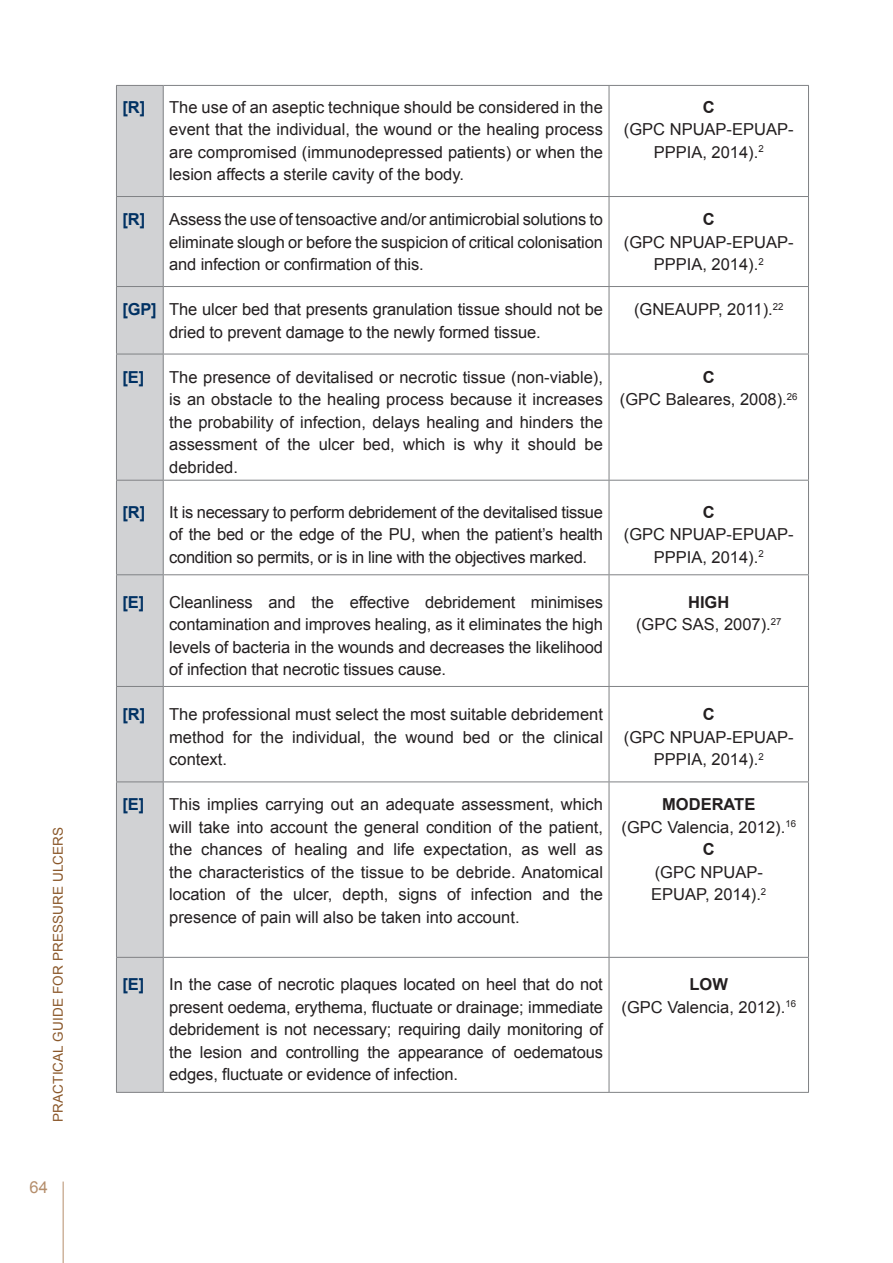
<style>
.page{position:relative;width:893px;height:1263px;background:#fff}
.page>*{position:absolute;margin:0;border:0;box-sizing:border-box;transform-origin:0 0}
.principal{font:16.5px/22.5px "Arial";color:#231f20;text-align:justify}
.principal-2{font:700 16.5px "Arial";color:#003163}
.principal-3{font:700 16.5px "Arial";color:#231f20}
.t1{font:16.5px "Arial";color:#b58e6c}
.t2{font:13.5px "Arial";letter-spacing:.01em;color:#8a5729}
</style>
<div class="page">
<hr style="left:63px;top:1181px;width:1px;height:82px;background:#b58e6c">
<div style="left:117px;top:86px;width:46px;height:1006px;background:#d1d2d4"></div>
<hr style="left:116px;top:85px;width:47px;height:1px;background:#808285">
<hr style="left:116px;top:86px;width:1px;height:110px;background:#808285">
<hr style="left:163px;top:85px;width:446px;height:1px;background:#808285">
<hr style="left:163px;top:86px;width:1px;height:110px;background:#808285">
<hr style="left:609px;top:85px;width:200px;height:1px;background:#808285">
<hr style="left:609px;top:86px;width:1px;height:110px;background:#808285">
<hr style="left:808px;top:86px;width:1px;height:110px;background:#808285">
<hr style="left:116px;top:196px;width:47px;height:1px;background:#808285">
<hr style="left:116px;top:197px;width:1px;height:89px;background:#808285">
<hr style="left:163px;top:196px;width:446px;height:1px;background:#808285">
<hr style="left:163px;top:197px;width:1px;height:89px;background:#808285">
<hr style="left:609px;top:196px;width:200px;height:1px;background:#808285">
<hr style="left:609px;top:197px;width:1px;height:89px;background:#808285">
<hr style="left:808px;top:197px;width:1px;height:89px;background:#808285">
<hr style="left:116px;top:286px;width:47px;height:1px;background:#808285">
<hr style="left:116px;top:287px;width:1px;height:67px;background:#808285">
<hr style="left:163px;top:286px;width:446px;height:1px;background:#808285">
<hr style="left:163px;top:287px;width:1px;height:67px;background:#808285">
<hr style="left:609px;top:286px;width:200px;height:1px;background:#808285">
<hr style="left:609px;top:287px;width:1px;height:67px;background:#808285">
<hr style="left:808px;top:287px;width:1px;height:67px;background:#808285">
<hr style="left:116px;top:354px;width:47px;height:1px;background:#808285">
<hr style="left:116px;top:354px;width:1px;height:126px;background:#808285">
<hr style="left:163px;top:354px;width:446px;height:1px;background:#808285">
<hr style="left:163px;top:354px;width:1px;height:126px;background:#808285">
<hr style="left:609px;top:354px;width:200px;height:1px;background:#808285">
<hr style="left:609px;top:354px;width:1px;height:126px;background:#808285">
<hr style="left:808px;top:354px;width:1px;height:126px;background:#808285">
<hr style="left:116px;top:480px;width:47px;height:1px;background:#808285">
<hr style="left:116px;top:481px;width:1px;height:93px;background:#808285">
<hr style="left:163px;top:480px;width:446px;height:1px;background:#808285">
<hr style="left:163px;top:481px;width:1px;height:93px;background:#808285">
<hr style="left:609px;top:480px;width:200px;height:1px;background:#808285">
<hr style="left:609px;top:481px;width:1px;height:93px;background:#808285">
<hr style="left:808px;top:481px;width:1px;height:93px;background:#808285">
<hr style="left:116px;top:574px;width:47px;height:1px;background:#808285">
<hr style="left:116px;top:575px;width:1px;height:111px;background:#808285">
<hr style="left:163px;top:574px;width:446px;height:1px;background:#808285">
<hr style="left:163px;top:575px;width:1px;height:111px;background:#808285">
<hr style="left:609px;top:574px;width:200px;height:1px;background:#808285">
<hr style="left:609px;top:575px;width:1px;height:111px;background:#808285">
<hr style="left:808px;top:575px;width:1px;height:111px;background:#808285">
<hr style="left:116px;top:686px;width:47px;height:1px;background:#808285">
<hr style="left:116px;top:687px;width:1px;height:94px;background:#808285">
<hr style="left:163px;top:686px;width:446px;height:1px;background:#808285">
<hr style="left:163px;top:687px;width:1px;height:94px;background:#808285">
<hr style="left:609px;top:686px;width:200px;height:1px;background:#808285">
<hr style="left:609px;top:687px;width:1px;height:94px;background:#808285">
<hr style="left:808px;top:687px;width:1px;height:94px;background:#808285">
<hr style="left:116px;top:781px;width:47px;height:1px;background:#808285">
<hr style="left:116px;top:782px;width:1px;height:175px;background:#808285">
<hr style="left:163px;top:781px;width:446px;height:1px;background:#808285">
<hr style="left:163px;top:782px;width:1px;height:175px;background:#808285">
<hr style="left:609px;top:781px;width:200px;height:1px;background:#808285">
<hr style="left:609px;top:782px;width:1px;height:175px;background:#808285">
<hr style="left:808px;top:782px;width:1px;height:175px;background:#808285">
<hr style="left:116px;top:957px;width:47px;height:1px;background:#808285">
<hr style="left:116px;top:958px;width:1px;height:134px;background:#808285">
<hr style="left:163px;top:957px;width:446px;height:1px;background:#808285">
<hr style="left:163px;top:958px;width:1px;height:134px;background:#808285">
<hr style="left:609px;top:957px;width:200px;height:1px;background:#808285">
<hr style="left:609px;top:958px;width:1px;height:134px;background:#808285">
<hr style="left:808px;top:958px;width:1px;height:134px;background:#808285">
<hr style="left:116px;top:1092px;width:47px;height:1px;background:#808285">
<hr style="left:163px;top:1092px;width:446px;height:1px;background:#808285">
<hr style="left:609px;top:1092px;width:200px;height:1px;background:#808285">
<p class="t2" style="left:49px;top:1122px;width:297px;rotate:-90deg">PRACTICAL GUIDE FOR PRESSURE ULCERS</p>
<p class="t1" style="left:30px;top:1176px;width:20px">64</p>
<p class="principal-2" style="left:122px;top:96px;width:24px">[R]</p>
<p class="principal" style="left:169px;top:96px;width:435px">The use of an aseptic technique should be considered in the event that the individual, the wound or the healing process are compromised (immunodepressed patients) or when the lesion affects a sterile cavity of the body.</p>
<p class="principal-3" style="left:703px;top:96px;width:13px">C</p>
<p class="principal" style="left:624px;top:118px;width:171px;text-align:center">(GPC NPUAP-EPUAP-<br>PPPIA, 2014).<sup>2</sup></p>
<p class="principal-2" style="left:122px;top:208px;width:24px">[R]</p>
<p class="principal" style="left:169px;top:208px;width:435px">Assess the use of tensoactive and/or antimicrobial solutions to eliminate slough or before the suspicion of critical colonisation and infection or confirmation of this.</p>
<p class="principal-3" style="left:703px;top:208px;width:13px">C</p>
<p class="principal" style="left:624px;top:231px;width:171px;text-align:center">(GPC NPUAP-EPUAP-<br>PPPIA, 2014).<sup>2</sup></p>
<p class="principal-2" style="left:122px;top:298px;width:36px">[GP]</p>
<p class="principal" style="left:169px;top:298px;width:435px">The ulcer bed that presents granulation tissue should not be dried to prevent damage to the newly formed tissue.</p>
<p class="principal" style="left:634px;top:298px;width:151px">(GNEAUPP, 2011).<sup>22</sup></p>
<p class="principal-2" style="left:122px;top:366px;width:23px">[E]</p>
<p class="principal" style="left:169px;top:366px;width:435px">The presence of devitalised or necrotic tissue (non-viable), is an obstacle to the healing process because it increases the probability of infection, delays healing and hinders the assessment of the ulcer bed, which is why it should be debrided.</p>
<p class="principal-3" style="left:703px;top:366px;width:13px">C</p>
<p class="principal" style="left:620px;top:388px;width:179px">(GPC Baleares, 2008).<sup>26</sup></p>
<p class="principal-2" style="left:122px;top:501px;width:24px">[R]</p>
<p class="principal" style="left:169px;top:501px;width:435px">It is necessary to perform debridement of the devitalised tissue of the bed or the edge of the PU, when the patient’s health condition so permits, or is in line with the objectives marked.</p>
<p class="principal-3" style="left:703px;top:501px;width:13px">C</p>
<p class="principal" style="left:624px;top:523px;width:171px;text-align:center">(GPC NPUAP-EPUAP-<br>PPPIA, 2014).<sup>2</sup></p>
<p class="principal-2" style="left:122px;top:591px;width:23px">[E]</p>
<p class="principal" style="left:169px;top:591px;width:435px">Cleanliness and the effective debridement minimises contamination and improves healing, as it eliminates the high levels of bacteria in the wounds and decreases the likelihood of infection that necrotic tissues cause.</p>
<p class="principal-3" style="left:688px;top:591px;width:43px">HIGH</p>
<p class="principal" style="left:636px;top:613px;width:147px">(GPC SAS, 2007).<sup>27</sup></p>
<p class="principal-2" style="left:122px;top:703px;width:24px">[R]</p>
<p class="principal" style="left:169px;top:703px;width:435px">The professional must select the most suitable debridement method for the individual, the wound bed or the clinical context.</p>
<p class="principal-3" style="left:703px;top:703px;width:13px">C</p>
<p class="principal" style="left:624px;top:726px;width:171px;text-align:center">(GPC NPUAP-EPUAP-<br>PPPIA, 2014).<sup>2</sup></p>
<p class="principal-2" style="left:122px;top:793px;width:23px">[E]</p>
<p class="principal" style="left:169px;top:793px;width:435px">This implies carrying out an adequate assessment, which will take into account the general condition of the patient, the chances of healing and life expectation, as well as the characteristics of the tissue to be debride. Anatomical location of the ulcer, depth, signs of infection and the presence of pain will also be taken into account.</p>
<p class="principal-3" style="left:662px;top:793px;width:95px">MODERATE</p>
<p class="principal" style="left:621px;top:816px;width:176px">(GPC Valencia, 2012).<sup>16</sup></p>
<p class="principal-3" style="left:703px;top:838px;width:13px">C</p>
<p class="principal" style="left:655px;top:861px;width:110px">(GPC NPUAP-</p>
<p class="principal" style="left:651px;top:883px;width:117px">EPUAP, 2014).<sup>2</sup></p>
<p class="principal-2" style="left:122px;top:973px;width:23px">[E]</p>
<p class="principal" style="left:169px;top:973px;width:435px">In the case of necrotic plaques located on heel that do not present oedema, erythema, fluctuate or drainage; immediate debridement is not necessary; requiring daily monitoring of the lesion and controlling the appearance of oedematous edges, fluctuate or evidence of infection.</p>
<p class="principal-3" style="left:689px;top:973px;width:40px">LOW</p>
<p class="principal" style="left:621px;top:996px;width:176px">(GPC Valencia, 2012).<sup>16</sup></p>
</div>
